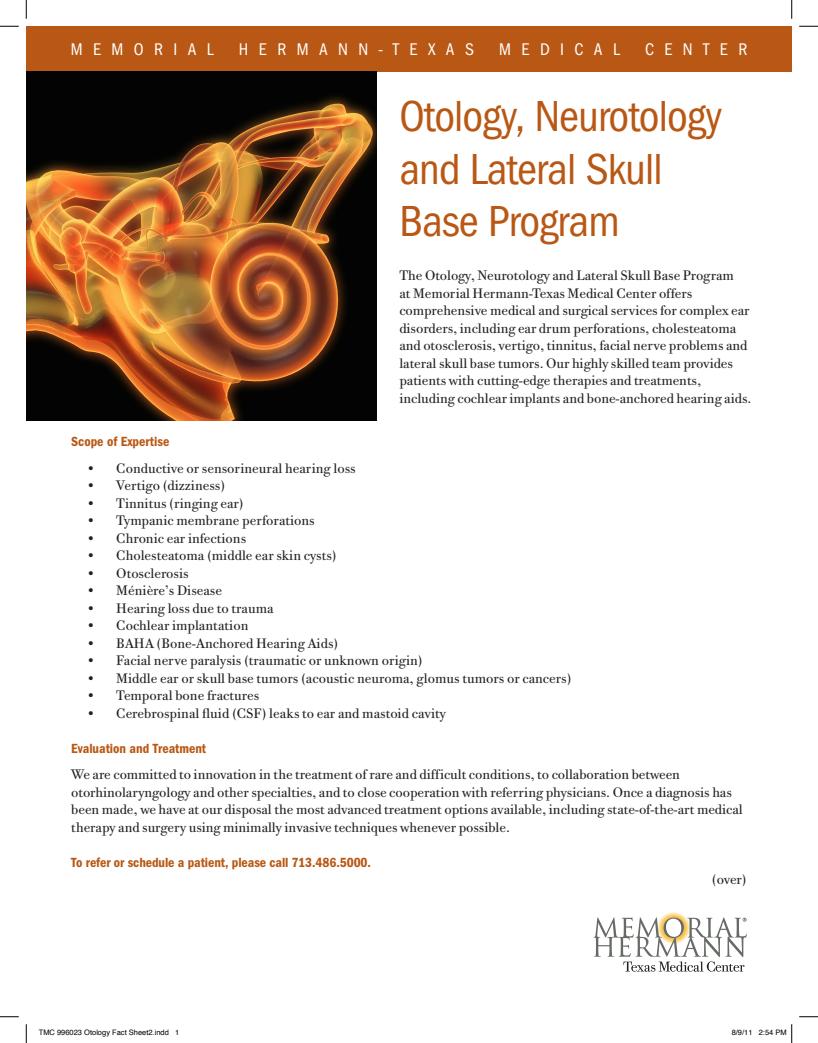
<style>
.page{position:relative;width:818px;height:1043px;background:#fff}
.page>*{position:absolute;margin:0;border:0;box-sizing:border-box;transform-origin:0 0}
.t1{font:45px/52.5px "Franklin Got Cd ITC";letter-spacing:-.02em;color:#b95814}
.t2{font:17.5px "Franklin Got Cd ITC";letter-spacing:.595em;color:#fff}
.t3{font:13.75px/17.5px "Bodoni Twe ITC";letter-spacing:-.005em;color:#231f20}
.t4{font:600 13.75px "Franklin Got Cd ITC";letter-spacing:-.005em;color:#b95814}
.t5{font:7.5px "Helvetica";color:#000}
</style>
<div class="page">
<div style="left:26px;top:26px;width:765px;height:45px;background:#b95814"></div>
<img style="left:662px;top:912px;width:23px;height:5px">
<svg style="left:593px;top:917px;width:153px;height:54px"></svg>
<img style="left:26px;top:71px;width:350px;height:349px">
<svg style="left:0;top:25px;width:19px;height:2px"></svg>
<svg style="left:799px;top:25px;width:19px;height:2px"></svg>
<svg style="left:0;top:1016px;width:19px;height:1px"></svg>
<svg style="left:799px;top:1016px;width:19px;height:1px"></svg>
<svg style="left:25px;top:0;width:2px;height:19px"></svg>
<svg style="left:25px;top:1024px;width:2px;height:18px"></svg>
<svg style="left:791px;top:0;width:1px;height:19px"></svg>
<svg style="left:791px;top:1024px;width:1px;height:18px"></svg>
<p class="t2" style="left:71px;top:39px;width:144px">MEMORIAL</p>
<p class="t2" style="left:239px;top:39px;width:236px">HERMANN-TEXAS</p>
<p class="t2" style="left:499px;top:39px;width:122px">MEDICAL</p>
<p class="t2" style="left:645px;top:39px;width:104px">CENTER</p>
<p class="t1" style="left:399px;top:89px;width:324px">Otology, Neurotology and Lateral Skull<br>Base Program</p>
<p class="t3" style="left:399px;top:267px;width:353px">The Otology, Neurotology and Lateral Skull Base Program<br>at Memorial Hermann-Texas Medical Center offers comprehensive medical and surgical services for complex ear disorders, including ear drum perforations, cholesteatoma and otosclerosis, vertigo, tinnitus, facial nerve problems and lateral skull base tumors. Our highly skilled team provides patients with cutting-edge therapies and treatments, including cochlear implants and bone-anchored hearing aids.</p>
<p class="t4" style="left:71px;top:434px;width:100px">Scope of Expertise</p>
<p class="t3" style="left:86px;top:459px;width:271px">• Conductive or sensorineural hearing loss</p>
<p class="t3" style="left:86px;top:477px;width:140px">• Vertigo (dizziness)</p>
<p class="t3" style="left:86px;top:494px;width:159px">• Tinnitus (ringing ear)</p>
<p class="t3" style="left:86px;top:512px;width:230px">• Tympanic membrane perforations</p>
<p class="t3" style="left:86px;top:529px;width:161px">• Chronic ear infections</p>
<p class="t3" style="left:86px;top:547px;width:252px">• Cholesteatoma (middle ear skin cysts)</p>
<p class="t3" style="left:86px;top:564px;width:104px">• Otosclerosis</p>
<p class="t3" style="left:86px;top:582px;width:137px">• Ménière’s Disease</p>
<p class="t3" style="left:86px;top:599px;width:189px">• Hearing loss due to trauma</p>
<p class="t3" style="left:86px;top:617px;width:164px">• Cochlear implantation</p>
<p class="t3" style="left:86px;top:634px;width:253px">• BAHA (Bone-Anchored Hearing Aids)</p>
<p class="t3" style="left:86px;top:652px;width:338px">• Facial nerve paralysis (traumatic or unknown origin)</p>
<p class="t3" style="left:86px;top:669px;width:487px">• Middle ear or skull base tumors (acoustic neuroma, glomus tumors or cancers)</p>
<p class="t3" style="left:86px;top:687px;width:174px">• Temporal bone fractures</p>
<p class="t3" style="left:86px;top:704px;width:361px">• Cerebrospinal fluid (CSF) leaks to ear and mastoid cavity</p>
<p class="t4" style="left:71px;top:740px;width:136px">Evaluation and Treatment</p>
<p class="t3" style="left:71px;top:765px;width:673px">We are committed to innovation in the treatment of rare and difficult conditions, to collaboration between otorhinolaryngology and other specialties, and to close cooperation with referring physicians. Once a diagnosis has been made, we have at our disposal the most advanced treatment options available, including state-of-the-art medical therapy and surgery using minimally invasive techniques whenever possible.</p>
<p class="t4" style="left:71px;top:854px;width:301px">To refer or schedule a patient, please call 713.486.5000.</p>
<p class="t3" style="left:712px;top:870px;width:36px">(over)</p>
<p class="t5" style="left:39px;top:1027px;width:142px">TMC 996023 Otology Fact Sheet2.indd 1</p>
<p class="t5" style="left:731px;top:1027px;width:57px">8/9/11 2:54 PM</p>
</div>
